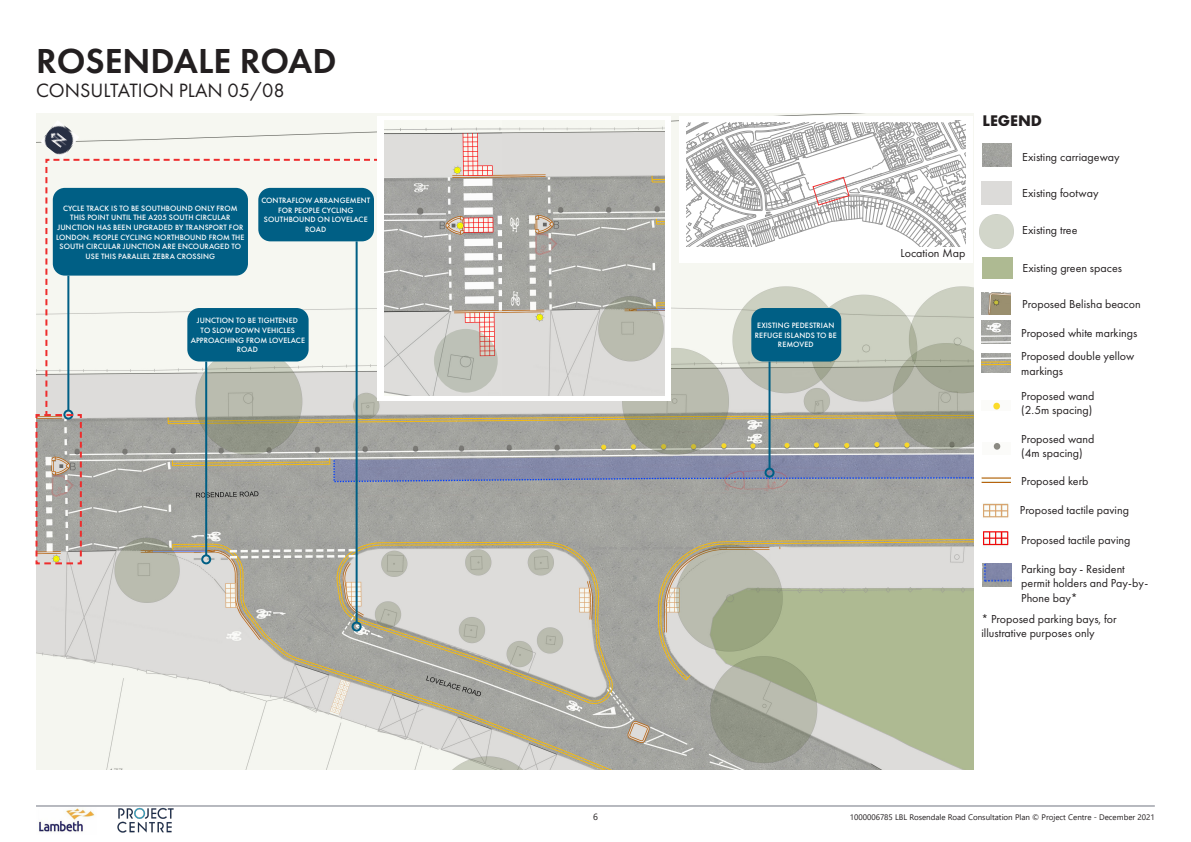
<style>
.page{position:relative;width:1191px;height:842px;background:#fff}
.page>*{position:absolute;margin:0;border:0;box-sizing:border-box;transform-origin:0 0}
.t1{font:600 36px "Futura PT";color:#231f20}
.t2{font:20px "Futura PT";color:#231f20}
.t3{font:700 16px "Futura PT";color:#231f20}
.t4{font:12px/14.4px "Futura PT";color:#231f20}
.t5{font:9px "Segoe UI";color:#231f20}
._00__DOCUMENT_-_Titl{font:500 8px/9.6px "Futura PT";letter-spacing:.01em;color:#fff;text-align:center}
.t6{font:8px "Segoe UI";color:#231f20}
</style>
<div class="page">
<hr style="left:36px;top:805px;width:1118px;height:1px;background:#717480">
<img style="left:117px;top:805px;width:57px;height:28px">
<img style="left:39px;top:808px;width:56px;height:25px">
<img style="left:36px;top:113px;width:937px;height:657px">
<img style="left:40px;top:120px;width:39px;height:39px">
<img style="left:993px;top:402px;width:8px;height:8px">
<img style="left:993px;top:443px;width:8px;height:7px">
<img style="left:982px;top:144px;width:29px;height:22px">
<img style="left:981px;top:321px;width:29px;height:23px">
<img style="left:981px;top:353px;width:29px;height:20px">
<img style="left:980px;top:215px;width:33px;height:33px">
<img style="left:983px;top:503px;width:26px;height:15px">
<img style="left:981px;top:477px;width:29px;height:6px">
<img style="left:982px;top:532px;width:27px;height:15px">
<img style="left:981px;top:292px;width:29px;height:22px">
<hr style="left:768px;top:361px;width:2px;height:108px;background:#005f85">
<div style="left:764px;top:468px;width:10px;height:10px;border:2px solid #005f85;border-radius:50%"></div>
<hr style="left:205px;top:361px;width:2px;height:194px;background:#005f85">
<div style="left:201px;top:554px;width:10px;height:10px;border:2px solid #005f85;border-radius:50%"></div>
<hr style="left:355px;top:241px;width:3px;height:381px;background:#005f85">
<div style="left:351px;top:621px;width:10px;height:10px;border:2px solid #005f85;border-radius:50%"></div>
<div style="left:751px;top:308px;width:90px;height:53px;background:#005f85;border-radius:12px"></div>
<img style="left:982px;top:564px;width:29px;height:22px">
<div style="left:679px;top:116px;width:293px;height:146px;background:#fff"></div>
<svg style="left:685px;top:120px;width:281px;height:127px"></svg>
<div style="left:377px;top:116px;width:293px;height:284px;background:#fff"></div>
<img style="left:501px;top:121px;width:163px;height:275px">
<img style="left:384px;top:121px;width:117px;height:275px">
<svg style="left:434px;top:329px;width:64px;height:64px;background:#bdbdb3"></svg>
<svg style="left:44px;top:158px;width:335px;height:258px"></svg>
<svg style="left:35px;top:167px;width:48px;height:398px"></svg>
<p class="t1" style="left:36px;top:38px;width:302px">ROSENDALE ROAD</p>
<p class="t2" style="left:36px;top:78px;width:250px">CONSULTATION PLAN 05/08</p>
<p class="_00__DOCUMENT_-_Titl" style="left:56px;top:203px;width:190px">CYCLE TRACK IS TO BE SOUTHBOUND ONLY FROM THIS POINT UNTIL THE A205 SOUTH CIRCULAR JUNCTION HAS BEEN UPGRADED BY TRANSPORT FOR LONDON. PEOPLE CYCLING NORTHBOUND FROM THE SOUTH CIRCULAR JUNCTION ARE ENCOURAGED TO USE THIS PARALLEL ZEBRA CROSSING</p>
<p class="_00__DOCUMENT_-_Titl" style="left:261px;top:196px;width:110px">CONTRAFLOW ARRANGEMENT<br>FOR PEOPLE CYCLING<br>SOUTHBOUND ON LOVELACE<br>ROAD</p>
<p class="_00__DOCUMENT_-_Titl" style="left:191px;top:316px;width:116px">JUNCTION TO BE TIGHTENED<br>TO SLOW DOWN VEHICLES<br>APPROACHING FROM LOVELACE<br>ROAD</p>
<p class="_00__DOCUMENT_-_Titl" style="left:755px;top:321px;width:83px">EXISTING PEDESTRIAN<br>REFUGE ISLANDS TO BE<br>REMOVED</p>
<p class="t4" style="left:900px;top:246px;width:66px">Location Map</p>
<p class="t3" style="left:982px;top:110px;width:61px">LEGEND</p>
<p class="t4" style="left:1022px;top:149px;width:99px">Existing carriageway</p>
<p class="t4" style="left:1022px;top:186px;width:78px">Existing footway</p>
<p class="t4" style="left:1022px;top:223px;width:57px">Existing tree</p>
<p class="t4" style="left:1022px;top:261px;width:101px">Existing green spaces</p>
<p class="t4" style="left:1022px;top:297px;width:120px">Proposed Belisha beacon</p>
<p class="t4" style="left:1021px;top:326px;width:118px">Proposed white markings</p>
<p class="t4" style="left:1021px;top:349px;width:115px">Proposed double yellow markings</p>
<p class="t4" style="left:1021px;top:388px;width:75px">Proposed wand</p>
<p class="t4" style="left:1021px;top:403px;width:72px">(2.5m spacing)</p>
<p class="t4" style="left:1021px;top:431px;width:75px">Proposed wand</p>
<p class="t4" style="left:1021px;top:446px;width:63px">(4m spacing)</p>
<p class="t4" style="left:1021px;top:473px;width:69px">Proposed kerb</p>
<p class="t4" style="left:1020px;top:503px;width:111px">Proposed tactile paving</p>
<p class="t4" style="left:1021px;top:533px;width:111px">Proposed tactile paving</p>
<p class="t4" style="left:1021px;top:562px;width:128px">Parking bay - Resident permit holders and Pay-by-<br>Phone bay*</p>
<p class="t4" style="left:981px;top:612px;width:137px">* Proposed parking bays, for illustrative purposes only</p>
<p class="t5" style="left:593px;top:809px;width:6px">6</p>
<p class="t6" style="left:849px;top:809px;width:306px">1000006785 LBL Rosendale Road Consultation Plan © Project Centre - December 2021</p>
</div>
